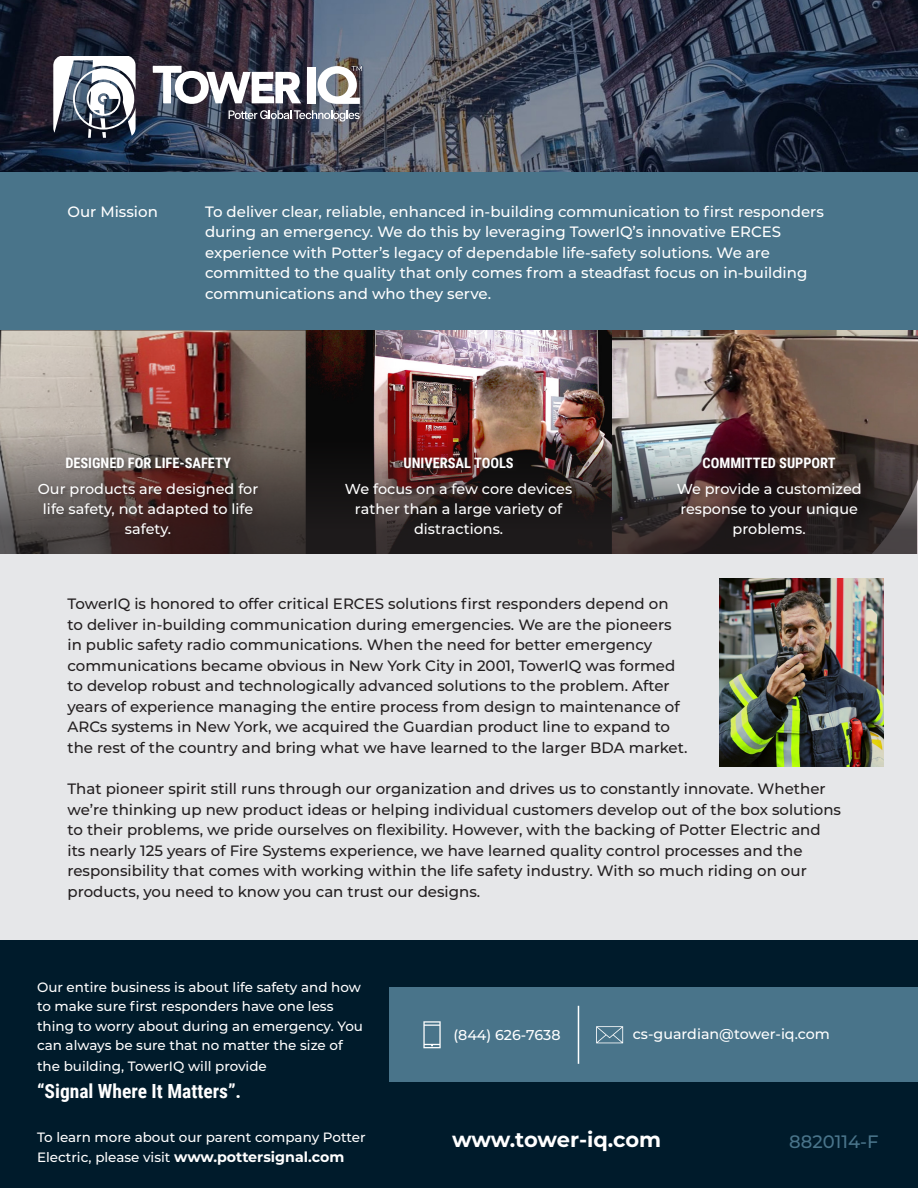
<style>
.page{position:relative;width:918px;height:1188px;background:#fff}
.page>*{position:absolute;margin:0;border:0;box-sizing:border-box;transform-origin:0 0}
.t1{font:700 21px "Montserrat";letter-spacing:-.015em;color:#fff}
.t2{font:700 19.5px "Roboto Condensed";color:#fff}
.t3{font:500 18px "Montserrat";color:#49748a}
.t4{font:500 15px/20.5px "Montserrat";color:#231f20}
.t5{font:500 15px/20.5px "Montserrat";color:#fff}
.t6{font:500 14.4px/20.1px "Montserrat";color:#fff;text-align:center}
.t7{font:700 14.4px "Roboto Condensed";color:#fff}
.t8{font:500 14.25px "Montserrat";color:#fff}
.t9{font:500 13.5px/19.5px "Montserrat";color:#fff}
.s1{font-weight:700;font-size:14.25px}
</style>
<div class="page">
<img style="left:0;top:0;width:917px;height:172px">
<div style="left:0;top:172px;width:917px;height:158px;background:#49748a"></div>
<svg style="left:53px;top:56px;width:83px;height:81px"></svg>
<div style="left:307px;top:67px;width:8px;height:37px;background:#fff"></div>
<svg style="left:153px;top:66px;width:148px;height:38px"></svg>
<svg style="left:318px;top:66px;width:44px;height:38px"></svg>
<svg style="left:229px;top:110px;width:131px;height:11px"></svg>
<img style="left:0;top:330px;width:306px;height:91px">
<img style="left:306px;top:330px;width:306px;height:225px">
<img style="left:612px;top:330px;width:306px;height:225px">
<svg style="left:0;top:421px;width:306px;height:134px;background:#726661"></svg>
<svg style="left:612px;top:432px;width:305px;height:123px;background:#544747"></svg>
<img style="left:306px;top:432px;width:305px;height:123px">
<div style="left:37px;top:455px;width:830px;height:89px;background:#231f20;opacity:.49"></div>
<div style="left:0;top:940px;width:918px;height:248px;background:#001b2b"></div>
<div style="left:0;top:555px;width:917px;height:385px;background:#e6e7e9"></div>
<img style="left:719px;top:579px;width:165px;height:187px">
<div style="left:390px;top:988px;width:528px;height:94px;background:#49748a"></div>
<hr style="left:578px;top:1006px;width:1px;height:58px;background:#fff">
<svg style="left:596px;top:1026px;width:27px;height:17px"></svg>
<svg style="left:423px;top:1021px;width:18px;height:27px"></svg>
<p class="t5" style="left:68px;top:201px;width:92px">Our Mission</p>
<p class="t5" style="left:205px;top:201px;width:620px">To deliver clear, reliable, enhanced in-building communication to first responders during an emergency. We do this by leveraging TowerIQ’s innovative ERCES experience with Potter’s legacy of dependable life-safety solutions. We are committed to the quality that only comes from a steadfast focus on in-building communications and who they serve.</p>
<p class="t7" style="left:65px;top:452px;width:167px">DESIGNED FOR LIFE-SAFETY</p>
<p class="t6" style="left:38px;top:478px;width:222px">Our products are designed for life safety, not adapted to life safety.</p>
<p class="t7" style="left:404px;top:452px;width:112px">UNIVERSAL TOOLS</p>
<p class="t6" style="left:345px;top:478px;width:229px">We focus on a few core devices rather than a large variety of distractions.</p>
<p class="t7" style="left:703px;top:452px;width:135px">COMMITTED SUPPORT</p>
<p class="t6" style="left:677px;top:478px;width:186px">We provide a customized response to your unique problems.</p>
<p class="t4" style="left:68px;top:592px;width:622px">TowerIQ is honored to offer critical ERCES solutions first responders depend on to deliver in-building communication during emergencies. We are the pioneers in public safety radio communications. When the need for better emergency communications became obvious in New York City in 2001, TowerIQ was formed to develop robust and technologically advanced solutions to the problem. After years of experience managing the entire process from design to maintenance of ARCs systems in New York, we acquired the Guardian product line to expand to the rest of the country and bring what we have learned to the larger BDA market.</p>
<p class="t4" style="left:68px;top:778px;width:775px">That pioneer spirit still runs through our organization and drives us to constantly innovate. Whether we’re thinking up new product ideas or helping individual customers develop out of the box solutions to their problems, we pride ourselves on flexibility. However, with the backing of Potter Electric and its nearly 125 years of Fire Systems experience, we have learned quality control processes and the responsibility that comes with working within the life safety industry. With so much riding on our products, you need to know you can trust our designs.</p>
<p class="t9" style="left:37px;top:977px;width:328px">Our entire business is about life safety and how to make sure first responders have one less thing to worry about during an emergency. You can always be sure that no matter the size of</p>
<p class="t9" style="left:37px;top:1056px;width:231px">the building, TowerIQ will provide</p>
<p class="t2" style="left:37px;top:1078px;width:206px">“Signal Where It Matters”.</p>
<p class="t9" style="left:37px;top:1127px;width:330px">To learn more about our parent company Potter<br>Electric, please visit <span class="s1">www.pottersignal.com</span></p>
<p class="t1" style="left:452px;top:1125px;width:211px">www.tower-iq.com</p>
<p class="t8" style="left:633px;top:1024px;width:199px">cs-guardian@tower-iq.com</p>
<p class="t8" style="left:453px;top:1025px;width:109px">(844) 626-7638</p>
<p class="t3" style="left:789px;top:1129px;width:91px">8820114-F</p>
</div>
